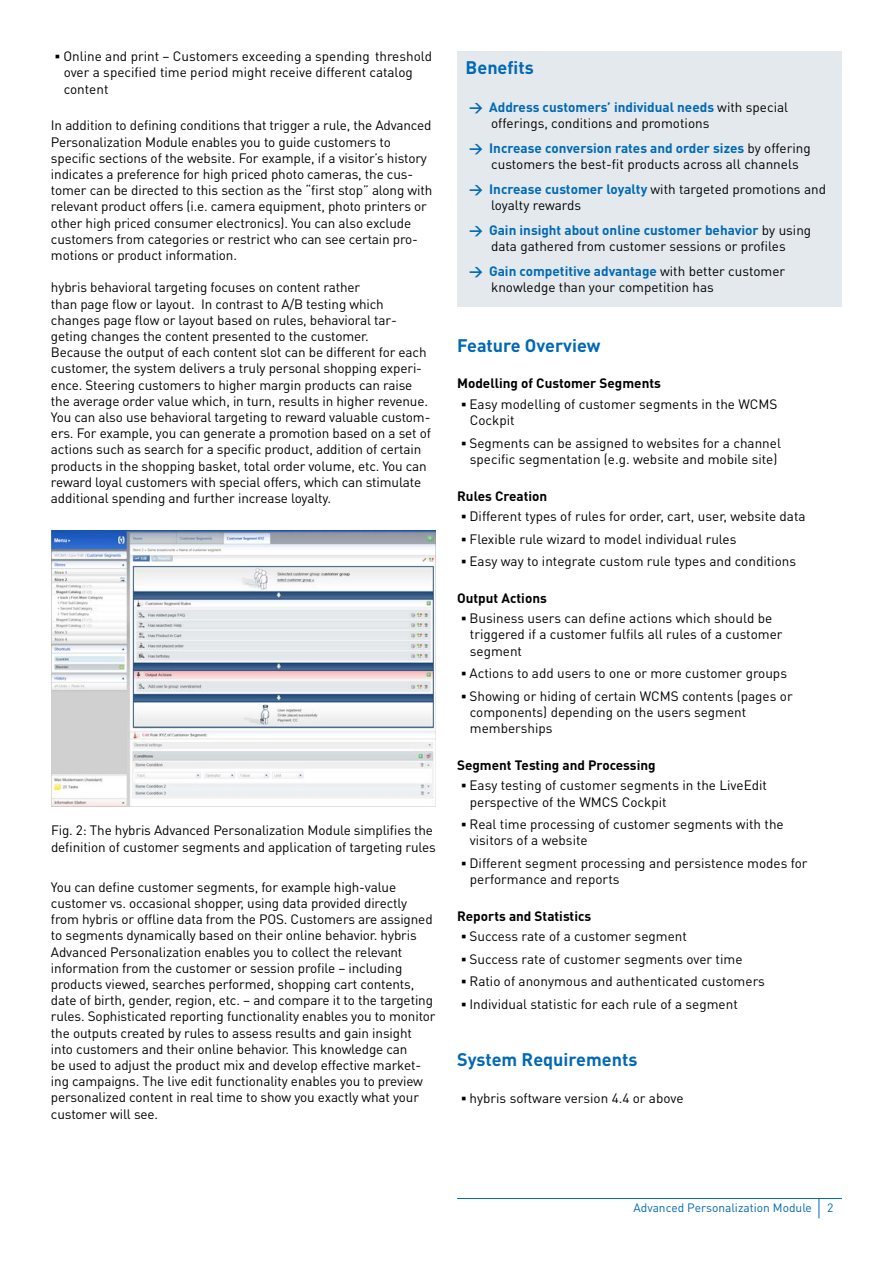
<style>
.page{position:relative;width:893px;height:1263px;background:#fff}
.page>*{position:absolute;margin:0;border:0;box-sizing:border-box;transform-origin:0 0}
.t1{font:700 18px "DINOT";color:#0069b4}
.t2{font:13.5px/16.2px "DINOT";letter-spacing:-.01em;color:#000}
.t3{font:700 13.5px "DINOT";color:#000}
.t4{font:12px "DINOT";color:#0069b4}
.s1{font-family:"Arial";font-weight:700}
.s2{font-weight:700;color:#0069b4}
</style>
<div class="page">
<hr style="left:457px;top:1198px;width:385px;height:1px;background:#0069b4">
<svg style="left:819px;top:1199px;width:1px;height:19px"></svg>
<div style="left:457px;top:51px;width:385px;height:256px;background:#e3e9ec"></div>
<img style="left:51px;top:530px;width:385px;height:276px">
<p class="t2" style="left:64px;top:48px;width:370px;text-indent:-9px"><span class="s1">▪</span> Online and print – Customers exceeding a spending threshold over a specified time period might receive different catalog content</p>
<p class="t2" style="left:51px;top:117px;width:383px">In addition to defining conditions that trigger a rule, the Advanced Personalization Module enables you to guide customers to specific sections of the website. For example, if a visitor’s history indicates a preference for high priced photo cameras, the cus&shy;tomer can be directed to this section as the “first stop” along with relevant product offers (i.e. camera equipment, photo printers or other high priced consumer electronics). You can also exclude customers from categories or restrict who can see certain pro&shy;motions or product information.</p>
<p class="t2" style="left:51px;top:279px;width:382px">hybris behavioral targeting focuses on content rather<br>than page flow or layout. In contrast to A/B testing which changes page flow or layout based on rules, behavioral tar&shy;geting changes the content presented to the customer.<br>Because the output of each content slot can be different for each customer, the system delivers a truly personal shopping experi&shy;ence. Steering customers to higher margin products can raise the average order value which, in turn, results in higher revenue.<br>You can also use behavioral targeting to reward valuable custom&shy;ers. For example, you can generate a promotion based on a set of actions such as search for a specific product, addition of certain products in the shopping basket, total order volume, etc. You can reward loyal customers with special offers, which can stimulate additional spending and further increase loyalty.</p>
<p class="t2" style="left:51px;top:822px;width:386px">Fig. 2: The hybris Advanced Personalization Module simplifies the definition of customer segments and application of targeting rules</p>
<p class="t2" style="left:51px;top:878px;width:386px">You can define customer segments, for example high-value customer vs. occasional shopper, using data provided directly from hybris or offline data from the POS. Customers are assigned to segments dynamically based on their online behavior. hybris Advanced Personalization enables you to collect the relevant information from the customer or session profile – including products viewed, searches performed, shopping cart contents, date of birth, gender, region, etc. – and compare it to the targeting rules. Sophisticated reporting functionality enables you to monitor the outputs created by rules to assess results and gain insight into customers and their online behavior. This knowledge can<br>be used to adjust the product mix and develop effective market&shy;ing campaigns. The live edit functionality enables you to preview personalized content in real time to show you exactly what your customer will see.</p>
<h1 class="t1" style="left:466px;top:55px;width:70px">Benefits</h1>
<p class="t2" style="left:491px;top:98px;width:299px;text-indent:-22px"><span class="s2">→ Address customers’ individual needs</span> with special offerings, conditions and promotions</p>
<p class="t2" style="left:491px;top:139px;width:321px;text-indent:-22px"><span class="s2">→ Increase conversion rates and order sizes</span> by offering customers the best-fit products across all channels</p>
<p class="t2" style="left:491px;top:180px;width:336px;text-indent:-22px"><span class="s2">→ Increase customer loyalty</span> with targeted promotions and loyalty rewards</p>
<p class="t2" style="left:469px;top:221px;width:344px;text-align:center"><span class="s2">→ Gain insight about online customer behavior</span> by using data gathered from customer sessions or profiles</p>
<p class="t2" style="left:491px;top:262px;width:296px;text-indent:-22px"><span class="s2">→ Gain competitive advantage</span> with better customer knowledge than your competition has</p>
<h1 class="t1" style="left:457px;top:333px;width:145px">Feature Overview</h1>
<p class="t3" style="left:457px;top:374px;width:205px">Modelling of Customer Segments</p>
<p class="t2" style="left:470px;top:395px;width:309px;text-indent:-8px"><span class="s1">▪</span> Easy modelling of customer segments in the WCMS<br>Cockpit</p>
<p class="t2" style="left:461px;top:434px;width:321px;text-align:center"><span class="s1">▪</span> Segments can be assigned to websites for a channel specific segmentation (e.g. website and mobile site)</p>
<p class="t3" style="left:457px;top:486px;width:92px">Rules Creation</p>
<p class="t2" style="left:461px;top:507px;width:346px"><span class="s1">▪</span> Different types of rules for order, cart, user, website data</p>
<p class="t2" style="left:461px;top:530px;width:277px"><span class="s1">▪</span> Flexible rule wizard to model individual rules</p>
<p class="t2" style="left:461px;top:553px;width:336px"><span class="s1">▪</span> Easy way to integrate custom rule types and conditions</p>
<p class="t3" style="left:457px;top:589px;width:91px">Output Actions</p>
<p class="t2" style="left:470px;top:610px;width:314px;text-indent:-8px"><span class="s1">▪</span> Business users can define actions which should be triggered if a customer fulfils all rules of a customer segment</p>
<p class="t2" style="left:461px;top:665px;width:327px"><span class="s1">▪</span> Actions to add users to one or more customer groups</p>
<p class="t2" style="left:470px;top:687px;width:324px;text-indent:-8px"><span class="s1">▪</span> Showing or hiding of certain WCMS contents (pages or components) depending on the users segment memberships</p>
<p class="t3" style="left:457px;top:756px;width:200px">Segment Testing and Processing</p>
<p class="t2" style="left:470px;top:777px;width:299px;text-indent:-8px"><span class="s1">▪</span> Easy testing of customer segments in the LiveEdit perspective of the WMCS Cockpit</p>
<p class="t2" style="left:470px;top:816px;width:315px;text-indent:-8px"><span class="s1">▪</span> Real time processing of customer segments with the visitors of a website</p>
<p class="t2" style="left:470px;top:854px;width:339px;text-indent:-8px"><span class="s1">▪</span> Different segment processing and persistence modes for performance and reports</p>
<p class="t3" style="left:457px;top:907px;width:136px">Reports and Statistics</p>
<p class="t2" style="left:461px;top:928px;width:227px"><span class="s1">▪</span> Success rate of a customer segment</p>
<p class="t2" style="left:461px;top:950px;width:283px"><span class="s1">▪</span> Success rate of customer segments over time</p>
<p class="t2" style="left:461px;top:973px;width:305px"><span class="s1">▪</span> Ratio of anonymous and authenticated customers</p>
<p class="t2" style="left:461px;top:995px;width:278px"><span class="s1">▪</span> Individual statistic for each rule of a segment</p>
<h1 class="t1" style="left:457px;top:1047px;width:182px">System Requirements</h1>
<p class="t2" style="left:461px;top:1090px;width:224px"><span class="s1">▪</span> hybris software version 4.4 or above</p>
<p class="t4" style="left:633px;top:1199px;width:180px">Advanced Personalization Module</p>
<p class="t4" style="left:827px;top:1199px;width:8px">2</p>
</div>
